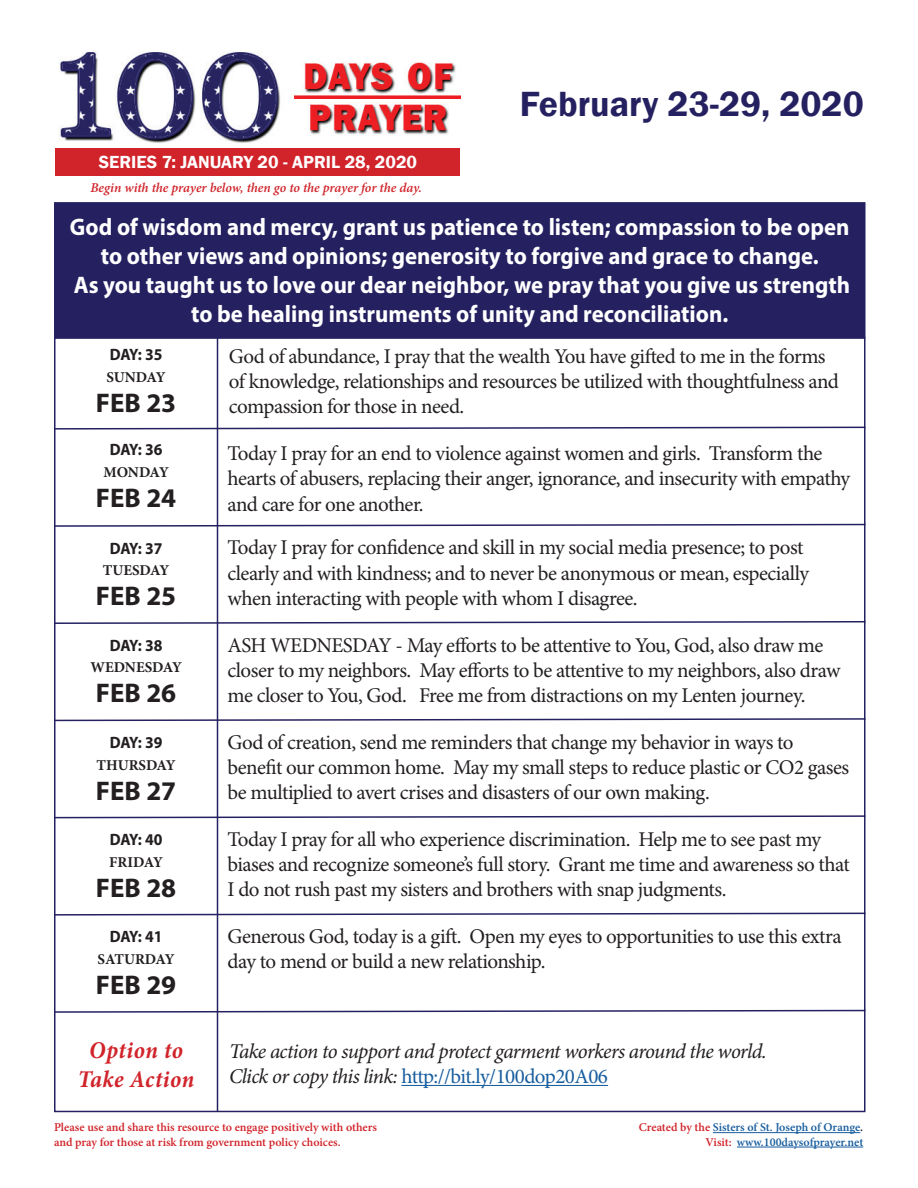
<style>
.page{position:relative;width:918px;height:1188px;background:#fff}
.page>*{position:absolute;margin:0;border:0;box-sizing:border-box;transform-origin:0 0}
.t1{font:600 36px "Franklin Gothic";color:#252161}
.t2{font:700 27px "Myriad Pro";color:#231f20}
.t3{font:700 24px/28.8px "Myriad Pro";color:#fff;text-align:center;scale:.95 1}
.t4{font:italic 700 24px/28.8px "Minion Pro";letter-spacing:.02em;color:#d1232a;text-align:center;scale:.95 1}
.t5{font:21px/25.2px "Minion Pro";letter-spacing:-.03em;color:#231f20}
.t6{font:italic 21px/25.2px "Minion Pro";letter-spacing:-.035em;color:#231f20}
.t7{font:600 18px "Franklin Gothic";color:#fff}
.t8{font:700 16.5px "Myriad Pro";letter-spacing:-.015em;color:#231f20;scale:.95 1}
.t9{font:700 15px "Minion Pro";letter-spacing:-.005em;color:#231f20}
.t10{font:italic 600 13.5px "Minion Pro";letter-spacing:-.005em;color:#d1232a}
.t11{font:600 12px/14.4px "Minion Pro";color:#d1232a}
.t12{font:600 12px/14.4px "Minion Pro";letter-spacing:-.005em;color:#175d9e;text-align:right}
.s1{font-style:normal;color:#175d9e}
.s2{color:#d1232a}
.s3{color:#231f20}
</style>
<div class="page">
<img style="left:56px;top:51px;width:404px;height:98px">
<hr style="left:713px;top:1132px;width:147px;height:1px;background:#175d9e">
<hr style="left:737px;top:1147px;width:126px;height:1px;background:#175d9e">
<div style="left:55px;top:203px;width:810px;height:135px;background:#252161"></div>
<div style="left:54px;top:202px;width:812px;height:137px;border:2px solid #252161"></div>
<hr style="left:217px;top:338px;width:1px;height:774px;background:#252161">
<svg style="left:54px;top:426px;width:812px;height:4px"></svg>
<svg style="left:54px;top:523px;width:812px;height:5px"></svg>
<svg style="left:54px;top:620px;width:812px;height:5px"></svg>
<svg style="left:54px;top:717px;width:812px;height:5px"></svg>
<svg style="left:54px;top:815px;width:812px;height:4px"></svg>
<svg style="left:54px;top:912px;width:812px;height:4px"></svg>
<svg style="left:54px;top:1009px;width:812px;height:5px"></svg>
<hr style="left:401px;top:1085px;width:207px;height:1px;background:#175d9e">
<div style="left:56px;top:149px;width:404px;height:27px;background:#d1232a"></div>
<p class="t7" style="left:99px;top:151px;width:320px">SERIES 7: JANUARY 20 - APRIL 28, 2020</p>
<p class="t10" style="left:90px;top:178px;width:333px">Begin with the prayer below, then go to the prayer for the day.</p>
<h1 class="t1" style="left:520px;top:82px;width:346px">February 23-29, 2020</h1>
<p class="t3" style="left:70px;top:212px;width:823px">God of wisdom and mercy, grant us patience to listen; compassion to be open to other views and opinions; generosity to forgive and grace to change.<br>As you taught us to love our dear neighbor, we pray that you give us strength to be healing instruments of unity and reconciliation.</p>
<p class="t8" style="left:110px;top:344px;width:57px">DAY: 35</p>
<p class="t9" style="left:107px;top:367px;width:61px">SUNDAY</p>
<p class="t2" style="left:96px;top:385px;width:82px">FEB 23</p>
<p class="t8" style="left:110px;top:439px;width:57px">DAY: 36</p>
<p class="t9" style="left:103px;top:462px;width:67px">MONDAY</p>
<p class="t2" style="left:96px;top:480px;width:82px">FEB 24</p>
<p class="t8" style="left:110px;top:537px;width:57px">DAY: 37</p>
<p class="t9" style="left:103px;top:560px;width:68px">TUESDAY</p>
<p class="t2" style="left:96px;top:579px;width:82px">FEB 25</p>
<p class="t8" style="left:110px;top:635px;width:57px">DAY: 38</p>
<p class="t9" style="left:90px;top:657px;width:93px">WEDNESDAY</p>
<p class="t2" style="left:96px;top:676px;width:82px">FEB 26</p>
<p class="t8" style="left:110px;top:732px;width:57px">DAY: 39</p>
<p class="t9" style="left:96px;top:754px;width:81px">THURSDAY</p>
<p class="t2" style="left:96px;top:773px;width:82px">FEB 27</p>
<p class="t8" style="left:110px;top:829px;width:57px">DAY: 40</p>
<p class="t9" style="left:109px;top:851px;width:55px">FRIDAY</p>
<p class="t2" style="left:96px;top:870px;width:82px">FEB 28</p>
<p class="t8" style="left:110px;top:926px;width:57px">DAY: 41</p>
<p class="t9" style="left:97px;top:949px;width:79px">SATURDAY</p>
<p class="t2" style="left:96px;top:967px;width:82px">FEB 29</p>
<p class="t5" style="left:229px;top:344px;width:612px">God of abundance, I pray that the wealth You have gifted to me in the forms of knowledge, relationships and resources be utilized with thoughtfulness and compassion for those in need.</p>
<p class="t5" style="left:228px;top:441px;width:624px">Today I pray for an end to violence against women and girls. Transform the hearts of abusers, replacing their anger, ignorance, and insecurity with empathy and care for one another.</p>
<p class="t5" style="left:228px;top:535px;width:583px">Today I pray for confidence and skill in my social media presence; to post clearly and with kindness; and to never be anonymous or mean, especially when interacting with people with whom I disagree.</p>
<p class="t5" style="left:228px;top:632px;width:614px">ASH WEDNESDAY - May efforts to be attentive to You, God, also draw me closer to my neighbors. May efforts to be attentive to my neighbors, also draw me closer to You, God. Free me from distractions on my Lenten journey.</p>
<p class="t5" style="left:228px;top:730px;width:623px">God of creation, send me reminders that change my behavior in ways to benefit our common home. May my small steps to reduce plastic or CO2 gases be multiplied to avert crises and disasters of our own making.</p>
<p class="t5" style="left:228px;top:827px;width:624px">Today I pray for all who experience discrimination. Help me to see past my biases and recognize someone’s full story. Grant me time and awareness so that<br>I do not rush past my sisters and brothers with snap judgments.</p>
<p class="t5" style="left:228px;top:924px;width:616px">Generous God, today is a gift. Open my eyes to opportunities to use this extra day to mend or build a new relationship.</p>
<p class="t4" style="left:78px;top:1036px;width:124px">Option to<br>Take Action</p>
<p class="t6" style="left:229px;top:1039px;width:539px">Take action to support and protect garment workers around the world.<br>Click or copy this link: <span class="s1">http://bit.ly/100dop20A06</span></p>
<p class="t11" style="left:54px;top:1120px;width:324px">Please use and share this resource to engage positively with others and pray for those at risk from government policy choices.</p>
<p class="t12" style="left:639px;top:1120px;width:226px"><span class="s2">Created by the</span> Sisters of St. Joseph of Orange<span class="s3">.<br></span><span class="s2">Visit:</span> www.100daysofprayer.net</p>
</div>
